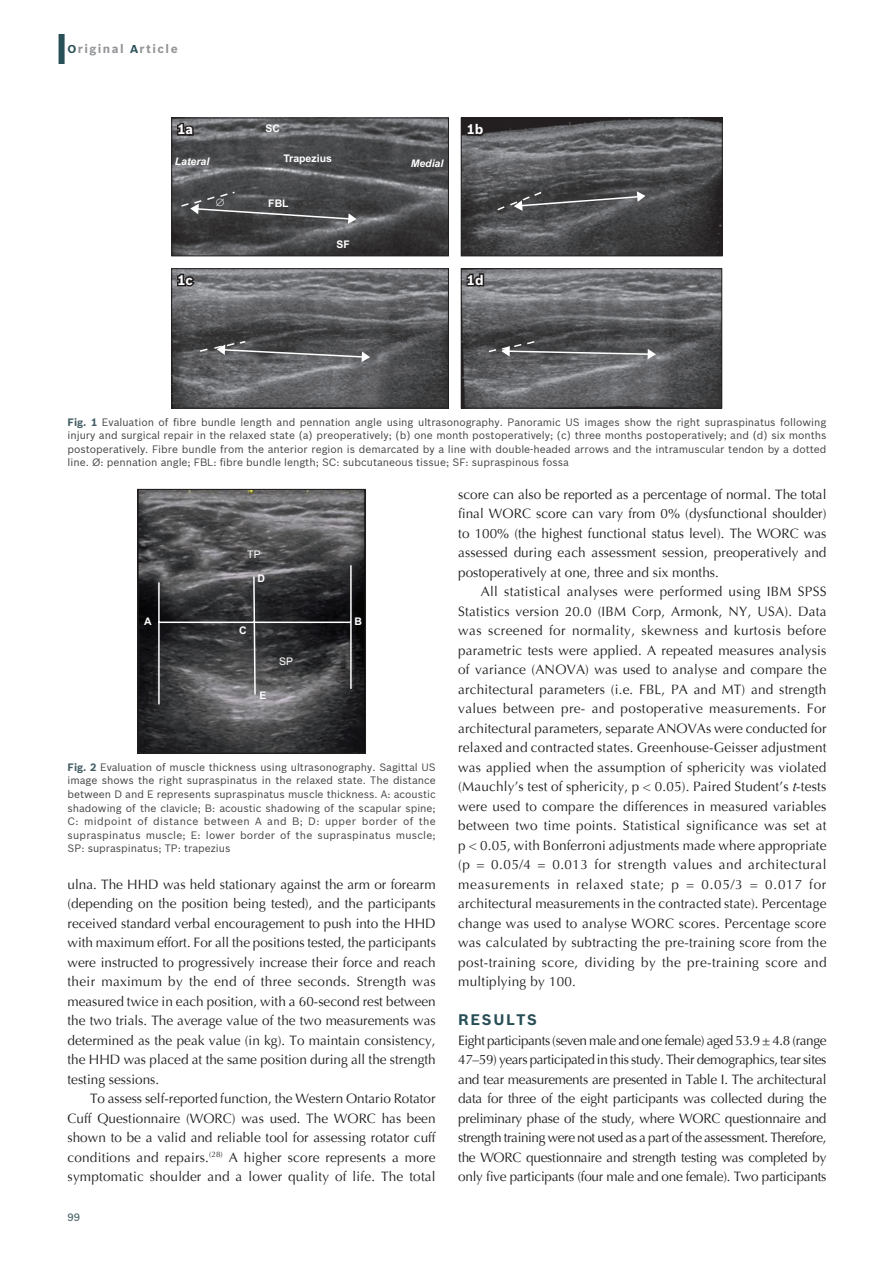
<style>
.page{position:relative;width:894px;height:1263px;background:#fff}
.page>*{position:absolute;margin:0;border:0;box-sizing:border-box;transform-origin:0 0}
.t1{font:700 15px "Bosch Sans";letter-spacing:.11em;color:#284f56}
.TX{font:13.5px/19.5px "Optima";letter-spacing:.01em;color:#231f20;text-align:justify}
.TXFL{font:13.5px/19.5px "Optima";letter-spacing:-.02em;color:#231f20;text-align:justify}
.t2{font:700 13.5px "Bosch Sans";color:#fff}
.t3{font:700 12px "Bosch Sans";letter-spacing:.12em;color:#939598}
.FGC{font:10.5px/13.5px "Bosch Sans";color:#414243;text-align:justify}
.t4{font:700 10.5px "Arial";color:#fff}
.t5{font:italic 700 10.5px "Arial";color:#fff}
.t6{font:10.5px "Arial";color:#fff}
.FOLIO{font:500 10.5px "Bosch Sans";color:#4f676d}
.s1{font-size:11.25px;color:#284f56}
.s2{font-weight:700;color:#425d64}
.s3{font-style:italic}
</style>
<div class="page">
<div style="left:58px;top:34px;width:7px;height:30px;background:#284f56"></div>
<img style="left:173px;top:270px;width:273px;height:136px">
<div style="left:171px;top:268px;width:277px;height:140px;border:1px solid #231f20"></div>
<svg style="left:198px;top:340px;width:172px;height:22px;background:#636365"></svg>
<img style="left:462px;top:270px;width:258px;height:136px">
<div style="left:460px;top:268px;width:262px;height:140px;border:1px solid #231f20"></div>
<svg style="left:487px;top:340px;width:168px;height:19px;background:#636365"></svg>
<img style="left:462px;top:120px;width:258px;height:134px">
<div style="left:460px;top:118px;width:262px;height:138px;border:1px solid #231f20"></div>
<svg style="left:495px;top:190px;width:150px;height:22px;background:#58585a"></svg>
<img style="left:173px;top:120px;width:273px;height:134px">
<div style="left:171px;top:118px;width:277px;height:138px;border:1px solid #231f20"></div>
<svg style="left:175px;top:121px;width:20px;height:16px"></svg>
<svg style="left:465px;top:121px;width:21px;height:17px"></svg>
<svg style="left:175px;top:272px;width:21px;height:16px"></svg>
<svg style="left:465px;top:272px;width:20px;height:18px"></svg>
<img style="left:139px;top:491px;width:224px;height:260px">
<svg style="left:157px;top:564px;width:195px;height:142px;background:#444446"></svg>
<div style="left:137px;top:489px;width:228px;height:264px;border:1px solid #231f20"></div>
<svg style="left:180px;top:190px;width:176px;height:34px;background:#4f5051"></svg>
<p class="t3" style="left:68px;top:42px;width:112px"><span class="s1">O</span>riginal <span class="s1">A</span>rticle</p>
<p class="t4" style="left:265px;top:120px;width:16px">SC</p>
<p class="t2" style="left:177px;top:121px;width:17px">1a</p>
<p class="t2" style="left:466px;top:121px;width:18px">1b</p>
<p class="t4" style="left:283px;top:150px;width:50px">Trapezius</p>
<p class="t4" style="left:268px;top:196px;width:22px">FBL</p>
<p class="t5" style="left:175px;top:155px;width:36px">Lateral</p>
<p class="t5" style="left:410px;top:156px;width:34px">Medial</p>
<p class="t4" style="left:336px;top:237px;width:15px">SF</p>
<p class="t2" style="left:177px;top:272px;width:17px">1c</p>
<p class="t2" style="left:466px;top:271px;width:18px">1d</p>
<p class="FGC" style="left:68px;top:415px;width:760px"><span class="s2">Fig. 1</span> Evaluation of fibre bundle length and pennation angle using ultrasonography. Panoramic US images show the right supraspinatus following injury and surgical repair in the relaxed state (a) preoperatively; (b) one month postoperatively; (c) three months postoperatively; and (d) six months postoperatively. Fibre bundle from the anterior region is demarcated by a line with double-headed arrows and the intramuscular tendon by a dotted line. Ø: pennation angle; FBL: fibre bundle length; SC: subcutaneous tissue; SF: supraspinous fossa</p>
<p class="t4" style="left:144px;top:614px;width:9px">A</p>
<p class="t6" style="left:247px;top:547px;width:15px">TP</p>
<p class="t4" style="left:257px;top:571px;width:9px">D</p>
<p class="t4" style="left:239px;top:623px;width:9px">C</p>
<p class="t4" style="left:259px;top:688px;width:9px">E</p>
<p class="t6" style="left:279px;top:654px;width:16px">SP</p>
<p class="t4" style="left:354px;top:614px;width:9px">B</p>
<p class="FGC" style="left:68px;top:760px;width:370px"><span class="s2">Fig. 2</span> Evaluation of muscle thickness using ultrasonography. Sagittal US image shows the right supraspinatus in the relaxed state. The distance between D and E represents supraspinatus muscle thickness. A: acoustic shadowing of the clavicle; B: acoustic shadowing of the scapular spine; C: midpoint of distance between A and B; D: upper border of the supraspinatus muscle; E: lower border of the supraspinatus muscle; SP: supraspinatus; TP: trapezius</p>
<p class="TX" style="left:68px;top:874px;width:370px">ulna. The HHD was held stationary against the arm or forearm (depending on the position being tested), and the participants received standard verbal encouragement to push into the HHD with maximum effort. For all the positions tested, the participants were instructed to progressively increase their force and reach their maximum by the end of three seconds. Strength was measured twice in each position, with a 60-second rest between the two trials. The average value of the two measurements was determined as the peak value (in kg). To maintain consistency, the HHD was placed at the same position during all the strength testing sessions.</p>
<p class="TX" style="left:68px;top:1089px;width:369px;text-indent:22px">To assess self-reported function, the Western Ontario Rotator Cuff Questionnaire (WORC) was used. The WORC has been shown to be a valid and reliable tool for assessing rotator cuff conditions and repairs.<sup>(28)</sup> A higher score represents a more symptomatic shoulder and a lower quality of life. The total</p>
<p class="FOLIO" style="left:68px;top:1211px;width:14px">99</p>
<p class="TX" style="left:458px;top:484px;width:369px">score can also be reported as a percentage of normal. The total final WORC score can vary from 0% (dysfunctional shoulder) to 100% (the highest functional status level). The WORC was assessed during each assessment session, preoperatively and postoperatively at one, three and six months.</p>
<p class="TX" style="left:458px;top:582px;width:370px;text-indent:22px">All statistical analyses were performed using IBM SPSS Statistics version 20.0 (IBM Corp, Armonk, NY, USA). Data was screened for normality, skewness and kurtosis before parametric tests were applied. A repeated measures analysis of variance (ANOVA) was used to analyse and compare the architectural parameters (i.e. FBL, PA and MT) and strength values between pre- and postoperative measurements. For architectural parameters, separate ANOVAs were conducted for relaxed and contracted states. Greenhouse-Geisser adjustment was applied when the assumption of sphericity was violated (Mauchly’s test of sphericity, p &lt; 0.05). Paired Student’s <span class="s3">t</span>-tests were used to compare the differences in measured variables between two time points. Statistical significance was set at p &lt; 0.05, with Bonferroni adjustments made where appropriate (p = 0.05/4 = 0.013 for strength values and architectural measurements in relaxed state; p = 0.05/3 = 0.017 for architectural measurements in the contracted state). Percentage change was used to analyse WORC scores. Percentage score was calculated by subtracting the pre-training score from the post-training score, dividing by the pre-training score and multiplying by 100.</p>
<h1 class="t1" style="left:458px;top:1010px;width:80px">RESULTS</h1>
<p class="TXFL" style="left:458px;top:1030px;width:369px">Eight participants (seven male and one female) aged 53.9 ± 4.8 (range 47–59) years participated in this study. Their demographics, tear sites and tear measurements are presented in Table I. The architectural data for three of the eight participants was collected during the preliminary phase of the study, where WORC questionnaire and strength training were not used as a part of the assessment. Therefore, the WORC questionnaire and strength testing was completed by only five participants (four male and one female). Two participants</p>
</div>
